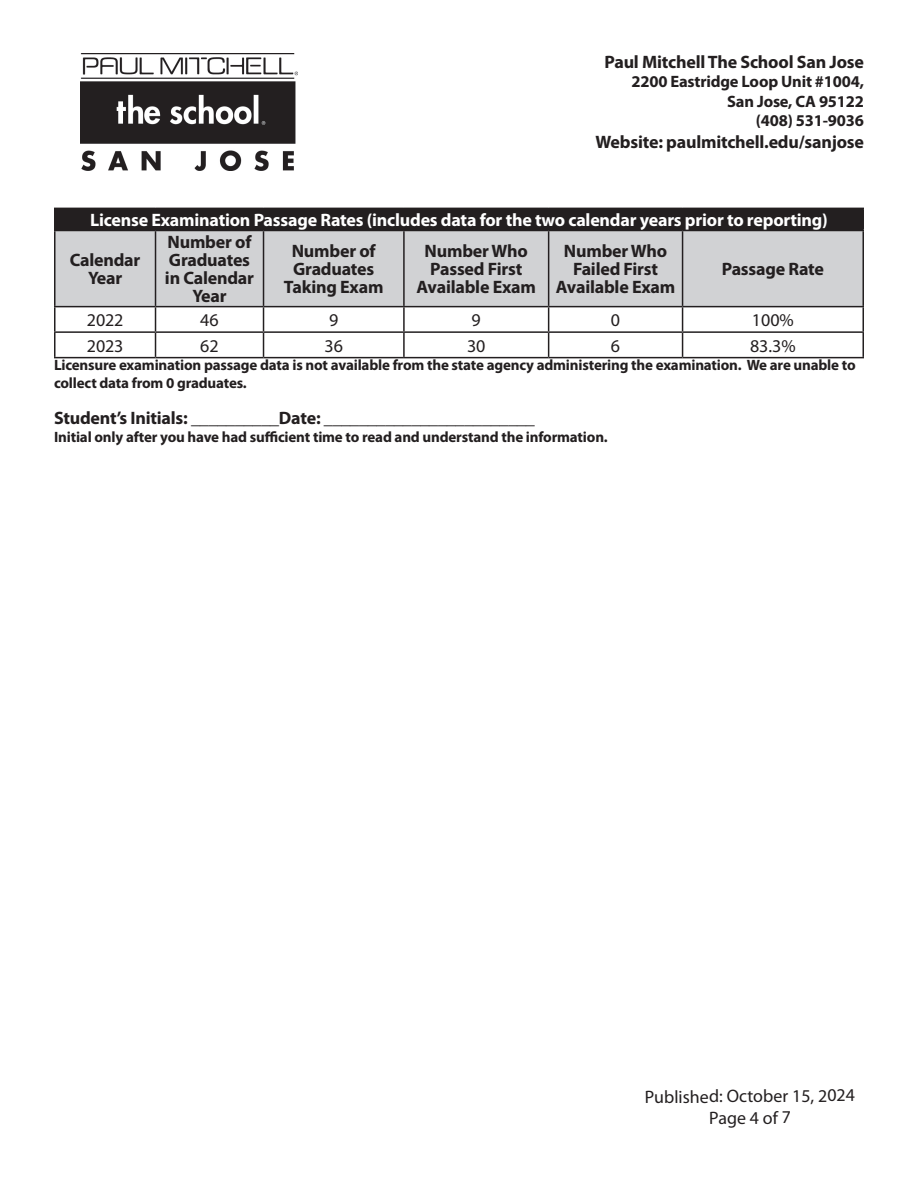
<style>
.page{position:relative;width:918px;height:1188px;background:#fff}
.page>*{position:absolute;margin:0;border:0;box-sizing:border-box;transform-origin:0 0}
.Body_copy_-_contract{font:700 18px/18px "Myriad Pro";letter-spacing:-.01em;color:#231f20;text-align:center}
.Body_copy_-_contract-2{font:700 18px "Myriad Pro";letter-spacing:-.01em;color:#fff}
.t1{font:18px/21.6px "Myriad Pro";letter-spacing:-.01em;color:#231f20;text-align:center}
.t2{font:700 16.5px "Myriad Pro";letter-spacing:-.01em;color:#231f20}
.t3{font:700 15px/18px "Myriad Pro";letter-spacing:-.01em;color:#231f20}
</style>
<div class="page">
<div style="left:55px;top:208px;width:808px;height:22px;background:#231f20"></div>
<div style="left:56px;top:231px;width:806px;height:75px;background:#d1d2d4"></div>
<hr style="left:54px;top:208px;width:102px;height:1px;background:#231f20">
<hr style="left:54px;top:209px;width:2px;height:21px;background:#231f20">
<hr style="left:683px;top:208px;width:181px;height:1px;background:#231f20">
<hr style="left:862px;top:209px;width:2px;height:21px;background:#231f20">
<hr style="left:54px;top:230px;width:102px;height:1px;background:#231f20">
<hr style="left:54px;top:231px;width:2px;height:75px;background:#231f20">
<hr style="left:156px;top:230px;width:108px;height:1px;background:#231f20">
<hr style="left:155px;top:231px;width:1px;height:75px;background:#231f20">
<hr style="left:264px;top:230px;width:140px;height:1px;background:#231f20">
<hr style="left:263px;top:231px;width:1px;height:75px;background:#231f20">
<hr style="left:404px;top:230px;width:145px;height:1px;background:#231f20">
<hr style="left:403px;top:231px;width:2px;height:75px;background:#231f20">
<hr style="left:549px;top:230px;width:134px;height:1px;background:#231f20">
<hr style="left:548px;top:231px;width:1px;height:75px;background:#231f20">
<hr style="left:683px;top:230px;width:181px;height:1px;background:#231f20">
<hr style="left:682px;top:231px;width:1px;height:75px;background:#231f20">
<hr style="left:862px;top:231px;width:2px;height:75px;background:#231f20">
<hr style="left:54px;top:306px;width:102px;height:1px;background:#231f20">
<hr style="left:54px;top:307px;width:2px;height:24px;background:#231f20">
<hr style="left:156px;top:306px;width:108px;height:1px;background:#231f20">
<hr style="left:264px;top:306px;width:140px;height:1px;background:#231f20">
<hr style="left:404px;top:306px;width:145px;height:1px;background:#231f20">
<hr style="left:403px;top:307px;width:2px;height:24px;background:#231f20">
<hr style="left:549px;top:306px;width:134px;height:1px;background:#231f20">
<hr style="left:683px;top:306px;width:181px;height:1px;background:#231f20">
<hr style="left:862px;top:307px;width:2px;height:24px;background:#231f20">
<hr style="left:54px;top:331px;width:102px;height:2px;background:#231f20">
<hr style="left:54px;top:333px;width:2px;height:24px;background:#231f20">
<hr style="left:156px;top:331px;width:108px;height:2px;background:#231f20">
<svg style="left:155px;top:307px;width:1px;height:50px"></svg>
<hr style="left:264px;top:331px;width:140px;height:2px;background:#231f20">
<svg style="left:263px;top:307px;width:1px;height:50px"></svg>
<hr style="left:404px;top:331px;width:145px;height:2px;background:#231f20">
<hr style="left:403px;top:333px;width:2px;height:24px;background:#231f20">
<hr style="left:549px;top:331px;width:134px;height:2px;background:#231f20">
<svg style="left:548px;top:307px;width:1px;height:50px"></svg>
<hr style="left:683px;top:331px;width:181px;height:2px;background:#231f20">
<svg style="left:682px;top:307px;width:1px;height:50px"></svg>
<hr style="left:862px;top:333px;width:2px;height:24px;background:#231f20">
<hr style="left:54px;top:357px;width:102px;height:1px;background:#231f20">
<hr style="left:156px;top:357px;width:108px;height:1px;background:#231f20">
<hr style="left:264px;top:357px;width:140px;height:1px;background:#231f20">
<hr style="left:404px;top:357px;width:145px;height:1px;background:#231f20">
<hr style="left:549px;top:357px;width:134px;height:1px;background:#231f20">
<hr style="left:683px;top:357px;width:181px;height:1px;background:#231f20">
<img style="left:81px;top:54px;width:217px;height:117px">
<p class="Body_copy_-_contract" style="left:604px;top:52px;width:261px">Paul Mitchell The School San Jose</p>
<p class="t2" style="left:632px;top:71px;width:234px">2200 Eastridge Loop Unit #1004,</p>
<p class="t2" style="left:727px;top:90px;width:138px">San Jose, CA 95122</p>
<p class="t2" style="left:756px;top:110px;width:110px">(408) 531-9036</p>
<p class="Body_copy_-_contract" style="left:596px;top:132px;width:270px">Website: paulmitchell.edu/sanjose</p>
<p class="Body_copy_-_contract-2" style="left:90px;top:208px;width:739px">License Examination Passage Rates (includes data for the two calendar years prior to reporting)</p>
<p class="Body_copy_-_contract" style="left:70px;top:251px;width:72px">Calendar<br>Year</p>
<p class="Body_copy_-_contract" style="left:165px;top:233px;width:91px">Number of<br>Graduates in Calendar<br>Year</p>
<p class="Body_copy_-_contract" style="left:284px;top:242px;width:101px">Number of<br>Graduates<br>Taking Exam</p>
<p class="Body_copy_-_contract" style="left:417px;top:242px;width:121px">Number Who<br>Passed First<br>Available Exam</p>
<p class="Body_copy_-_contract" style="left:556px;top:242px;width:121px">Number Who<br>Failed First<br>Available Exam</p>
<p class="Body_copy_-_contract" style="left:722px;top:260px;width:104px">Passage Rate</p>
<p class="t1" style="left:87px;top:309px;width:38px">2022</p>
<p class="t1" style="left:200px;top:309px;width:20px">46</p>
<p class="t1" style="left:329px;top:309px;width:11px">9</p>
<p class="t1" style="left:472px;top:309px;width:11px">9</p>
<p class="t1" style="left:611px;top:309px;width:11px">0</p>
<p class="t1" style="left:752px;top:309px;width:43px">100%</p>
<p class="t1" style="left:87px;top:335px;width:38px">2023</p>
<p class="t1" style="left:200px;top:335px;width:20px">62</p>
<p class="t1" style="left:324px;top:335px;width:20px">36</p>
<p class="t1" style="left:467px;top:335px;width:20px">30</p>
<p class="t1" style="left:611px;top:335px;width:11px">6</p>
<p class="t1" style="left:750px;top:335px;width:47px">83.3%</p>
<p class="t3" style="left:54px;top:356px;width:803px">Licensure examination passage data is not available from the state agency administering the examination. We are unable to collect data from 0 graduates.</p>
<p class="Body_copy_-_contract" style="left:54px;top:409px;width:482px">Student’s Initials: __________Date: ________________________</p>
<p class="t3" style="left:54px;top:428px;width:555px">Initial only after you have had sufficient time to read and understand the information.</p>
<p class="t1" style="left:645px;top:1085px;width:212px">Published: October 15, 2024<br>Page 4 of 7</p>
</div>
